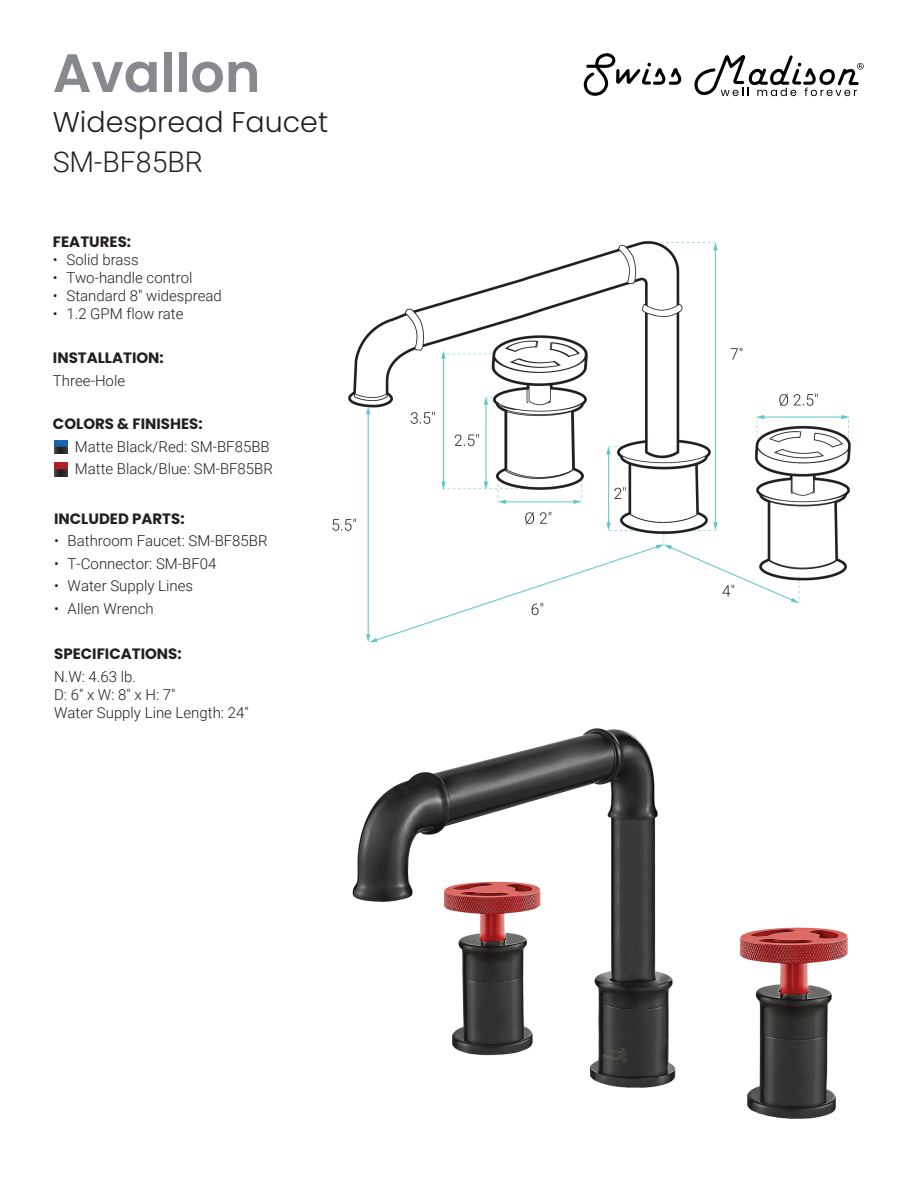
<style>
.page{position:relative;width:918px;height:1188px;background:#fff}
.page>*{position:absolute;margin:0;border:0;box-sizing:border-box;transform-origin:0 0}
.t1{font:600 54px "Poppins";color:#86898d}
.t2{font:300 28.5px "Poppins";color:#231f20}
.t3{font:300 28.5px "Roboto";color:#231f20}
.t4{font:300 15px/18px "Roboto";color:#231f20}
.t5{font:700 15px "Poppins";color:#231f20}
</style>
<div class="page">
<svg style="left:584px;top:53px;width:97px;height:43px"></svg>
<svg style="left:694px;top:55px;width:170px;height:41px"></svg>
<img style="left:352px;top:728px;width:496px;height:391px">
<img style="left:332px;top:241px;width:519px;height:402px">
<img style="left:54px;top:463px;width:14px;height:13px">
<img style="left:54px;top:440px;width:14px;height:14px">
<h1 class="t1" style="left:53px;top:42px;width:209px">Avallon</h1>
<h2 class="t2" style="left:53px;top:106px;width:277px">Widespread Faucet</h2>
<h2 class="t3" style="left:53px;top:142px;width:152px">SM-BF85BR</h2>
<p class="t5" style="left:53px;top:233px;width:80px">FEATURES:</p>
<p class="t4" style="left:53px;top:250px;width:87px">• Solid brass</p>
<p class="t4" style="left:53px;top:268px;width:141px">• Two-handle control</p>
<p class="t4" style="left:53px;top:286px;width:170px">• Standard 8" widespread</p>
<p class="t4" style="left:53px;top:304px;width:132px">• 1.2 GPM flow rate</p>
<p class="t5" style="left:53px;top:350px;width:112px">INSTALLATION:</p>
<p class="t4" style="left:53px;top:371px;width:74px">Three-Hole</p>
<p class="t5" style="left:53px;top:415px;width:151px">COLORS &amp; FINISHES:</p>
<p class="t4" style="left:75px;top:435px;width:200px;line-height:22.5px">Matte Black/Red: SM-BF85BB<br>Matte Black/Blue: SM-BF85BR</p>
<p class="t5" style="left:54px;top:510px;width:132px">INCLUDED PARTS:</p>
<p class="t4" style="left:54px;top:531px;width:215px">• Bathroom Faucet: SM-BF85BR</p>
<p class="t4" style="left:54px;top:554px;width:164px">• T-Connector: SM-BF04</p>
<p class="t4" style="left:54px;top:576px;width:140px">• Water Supply Lines</p>
<p class="t4" style="left:54px;top:599px;width:101px">• Allen Wrench</p>
<p class="t5" style="left:54px;top:645px;width:129px">SPECIFICATIONS:</p>
<p class="t4" style="left:54px;top:667px;width:196px">N.W: 4.63 lb.<br>D: 6" x W: 8" x H: 7"<br>Water Supply Line Length: 24"</p>
</div>
